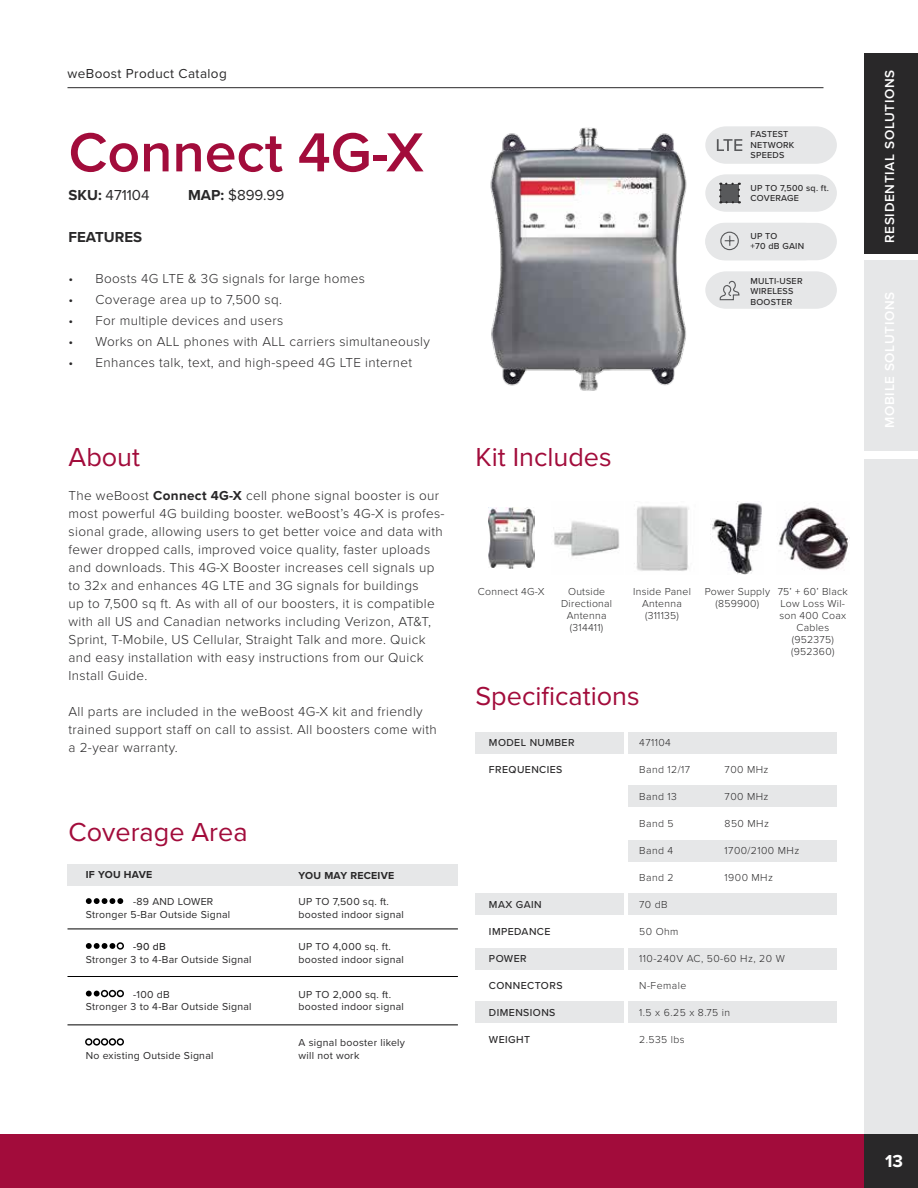
<style>
.page{position:relative;width:918px;height:1188px;background:#fff}
.page>*{position:absolute;margin:0;border:0;box-sizing:border-box;transform-origin:0 0}
.t1{font:600 57px "Proxima Nova";color:#a20c3b}
.t2{font:27px "Proxima Nova";color:#a20c3b}
.t3{font:700 18px "Proxima Nova";color:#fff}
.t4{font:15px "Proxima Nova";color:#292829}
.t5{font:700 15px "Proxima Nova";color:#292829}
.t6{font:300 13.5px/18px "Proxima Nova";letter-spacing:.025em;color:#292829}
.t7{font:600 13.5px "Proxima Nova";letter-spacing:.05em;color:#fff}
.t8{font:13.5px "Proxima Nova";letter-spacing:.03em;color:#292829}
.t9{font:300 10.5px/12px "Proxima Nova";letter-spacing:.025em;color:#292829;text-align:center}
.t10{font:10.5px "Proxima Nova";letter-spacing:.025em;color:#292829}
.t11{font:500 10.5px "Proxima Nova";letter-spacing:.04em;color:#292829}
.t12{font:700 10.5px "Proxima Nova";letter-spacing:.025em;color:#292829}
.t13{font:500 9px/10.5px "Proxima Nova";letter-spacing:.025em;color:#292829}
.s1{font-weight:700}
</style>
<div class="page">
<div style="left:0;top:1134px;width:864px;height:54px;background:#a20c3b"></div>
<div style="left:864px;top:1134px;width:54px;height:54px;background:#292829"></div>
<hr style="left:68px;top:87px;width:756px;height:1px;background:#292829">
<div style="left:864px;top:459px;width:54px;height:675px;background:#e6e7e8"></div>
<div style="left:864px;top:260px;width:54px;height:191px;background:#e6e7e8"></div>
<div style="left:864px;top:54px;width:54px;height:200px;background:#292829"></div>
<div style="left:475px;top:732px;width:149px;height:22px;background:#e6e7e8"></div>
<div style="left:475px;top:893px;width:149px;height:22px;background:#e6e7e8"></div>
<div style="left:475px;top:948px;width:149px;height:22px;background:#e6e7e8"></div>
<div style="left:475px;top:1001px;width:149px;height:22px;background:#e6e7e8"></div>
<div style="left:628px;top:732px;width:209px;height:22px;background:#e6e7e8"></div>
<div style="left:628px;top:893px;width:209px;height:22px;background:#e6e7e8"></div>
<div style="left:628px;top:948px;width:209px;height:22px;background:#e6e7e8"></div>
<div style="left:628px;top:1001px;width:209px;height:22px;background:#e6e7e8"></div>
<div style="left:628px;top:785px;width:209px;height:22px;background:#e6e7e8"></div>
<div style="left:628px;top:840px;width:209px;height:22px;background:#e6e7e8"></div>
<div style="left:68px;top:864px;width:390px;height:22px;background:#e6e7e8"></div>
<div style="left:85px;top:1038px;width:7px;height:8px;border:2px solid #000;border-radius:50%"></div>
<svg style="left:86px;top:991px;width:14px;height:5px"></svg>
<div style="left:93px;top:1038px;width:7px;height:8px;border:2px solid #000;border-radius:50%"></div>
<div style="left:101px;top:990px;width:7px;height:7px;border:2px solid #000;border-radius:50%"></div>
<div style="left:101px;top:1038px;width:7px;height:8px;border:2px solid #000;border-radius:50%"></div>
<svg style="left:86px;top:943px;width:29px;height:6px"></svg>
<div style="left:109px;top:990px;width:7px;height:7px;border:2px solid #000;border-radius:50%"></div>
<div style="left:109px;top:1038px;width:7px;height:8px;border:2px solid #000;border-radius:50%"></div>
<svg style="left:86px;top:898px;width:37px;height:6px"></svg>
<div style="left:117px;top:942px;width:7px;height:8px;border:2px solid #000;border-radius:50%"></div>
<div style="left:117px;top:990px;width:7px;height:7px;border:2px solid #000;border-radius:50%"></div>
<div style="left:117px;top:1038px;width:7px;height:8px;border:2px solid #000;border-radius:50%"></div>
<hr style="left:68px;top:929px;width:390px;height:1px;background:#000">
<hr style="left:68px;top:976px;width:390px;height:1px;background:#000">
<hr style="left:68px;top:1024px;width:390px;height:1px;background:#000">
<svg style="left:705px;top:271px;width:132px;height:38px;background:#e5e6e7"></svg>
<svg style="left:705px;top:223px;width:132px;height:37px;background:#e5e6e7"></svg>
<svg style="left:705px;top:126px;width:132px;height:38px;background:#e4e5e6"></svg>
<img style="left:490px;top:127px;width:197px;height:264px">
<img style="left:489px;top:508px;width:45px;height:61px">
<svg style="left:705px;top:174px;width:132px;height:38px;background:#dcddde"></svg>
<img style="left:553px;top:521px;width:67px;height:36px">
<img style="left:712px;top:502px;width:50px;height:72px">
<img style="left:779px;top:506px;width:71px;height:64px">
<img style="left:634px;top:506px;width:55px;height:65px">
<p class="t8" style="left:68px;top:66px;width:161px">weBoost Product Catalog</p>
<h1 class="t1" style="left:69px;top:118px;width:357px">Connect 4G-X</h1>
<p class="t4" style="left:69px;top:186px;width:82px"><span class="s1">SKU:</span> 471104</p>
<p class="t4" style="left:188px;top:186px;width:98px"><span class="s1">MAP:</span> $899.99</p>
<p class="t5" style="left:69px;top:228px;width:75px">FEATURES</p>
<p class="t6" style="left:69px;top:270px;width:298px">• Boosts 4G LTE &amp; 3G signals for large homes</p>
<p class="t6" style="left:69px;top:291px;width:215px">• Coverage area up to 7,500 sq.</p>
<p class="t6" style="left:69px;top:312px;width:216px">• For multiple devices and users</p>
<p class="t6" style="left:69px;top:333px;width:363px">• Works on ALL phones with ALL carriers simultaneously</p>
<p class="t6" style="left:69px;top:354px;width:345px">• Enhances talk, text, and high-speed 4G LTE internet</p>
<h2 class="t2" style="left:69px;top:441px;width:73px">About</h2>
<p class="t6" style="left:69px;top:487px;width:378px">The weBoost <span class="s1">Connect 4G-X</span> cell phone signal booster is our most powerful 4G building booster. weBoost’s 4G-X is profes&shy;sional grade, allowing users to get better voice and data with fewer dropped calls, improved voice quality, faster uploads and downloads. This 4G-X Booster increases cell signals up to 32x and enhances 4G LTE and 3G signals for buildings<br>up to 7,500 sq ft. As with all of our boosters, it is compatible with all US and Canadian networks including Verizon, AT&amp;T, Sprint, T-Mobile, US Cellular, Straight Talk and more. Quick and easy installation with easy instructions from our Quick Install Guide.</p>
<p class="t6" style="left:69px;top:703px;width:370px">All parts are included in the weBoost 4G-X kit and friendly trained support staff on call to assist. All boosters come with a 2-year warranty.</p>
<h2 class="t2" style="left:69px;top:815px;width:181px">Coverage Area</h2>
<p class="t12" style="left:86px;top:869px;width:68px">IF YOU HAVE</p>
<p class="t10" style="left:86px;top:908px;width:146px">Stronger 5-Bar Outside Signal</p>
<p class="t10" style="left:86px;top:953px;width:167px">Stronger 3 to 4-Bar Outside Signal</p>
<p class="t10" style="left:86px;top:1001px;width:167px">Stronger 3 to 4-Bar Outside Signal</p>
<p class="t10" style="left:86px;top:1049px;width:129px">No existing Outside Signal</p>
<p class="t10" style="left:133px;top:895px;width:82px">-89 AND LOWER</p>
<p class="t11" style="left:133px;top:940px;width:34px">-90 dB</p>
<p class="t10" style="left:133px;top:988px;width:38px">-100 dB</p>
<p class="t12" style="left:299px;top:869px;width:97px">YOU MAY RECEIVE</p>
<p class="t10" style="left:299px;top:895px;width:92px">UP TO 7,500 sq. ft.</p>
<p class="t10" style="left:299px;top:940px;width:94px">UP TO 4,000 sq. ft.</p>
<p class="t10" style="left:299px;top:988px;width:94px">UP TO 2,000 sq. ft.</p>
<p class="t10" style="left:299px;top:1036px;width:108px">A signal booster likely</p>
<p class="t10" style="left:299px;top:908px;width:107px">boosted indoor signal</p>
<p class="t10" style="left:299px;top:953px;width:107px">boosted indoor signal</p>
<p class="t10" style="left:299px;top:1001px;width:107px">boosted indoor signal</p>
<p class="t10" style="left:299px;top:1049px;width:62px">will not work</p>
<p class="t13" style="left:751px;top:129px;width:45px">FASTEST<br>NETWORK<br>SPEEDS</p>
<p class="t13" style="left:751px;top:182px;width:80px">UP TO 7,500 sq. ft.<br>COVERAGE</p>
<p class="t13" style="left:751px;top:231px;width:55px">UP TO<br>+70 dB GAIN</p>
<h2 class="t2" style="left:475px;top:441px;width:138px">Kit Includes</h2>
<p class="t13" style="left:751px;top:276px;width:54px">MULTI-USER<br>WIRELESS<br>BOOSTER</p>
<p class="t9" style="left:478px;top:585px;width:68px">Connect 4G-X</p>
<p class="t9" style="left:561px;top:585px;width:53px">Outside<br>Directional<br>Antenna (314411)</p>
<p class="t9" style="left:633px;top:585px;width:59px">Inside Panel<br>Antenna (311135)</p>
<p class="t9" style="left:705px;top:585px;width:67px">Power Supply (859900)</p>
<p class="t9" style="left:778px;top:585px;width:72px">75’ + 60’ Black<br>Low Loss Wil&shy;son 400 Coax<br>Cables (952375) (952360)</p>
<h2 class="t2" style="left:475px;top:680px;width:166px">Specifications</h2>
<p class="t11" style="left:489px;top:737px;width:87px">MODEL NUMBER</p>
<p class="t11" style="left:489px;top:764px;width:75px">FREQUENCIES</p>
<p class="t11" style="left:489px;top:899px;width:54px">MAX GAIN</p>
<p class="t11" style="left:489px;top:926px;width:63px">IMPEDANCE</p>
<p class="t11" style="left:489px;top:953px;width:39px">POWER</p>
<p class="t11" style="left:489px;top:980px;width:75px">CONNECTORS</p>
<p class="t11" style="left:489px;top:1007px;width:68px">DIMENSIONS</p>
<p class="t11" style="left:489px;top:1034px;width:43px">WEIGHT</p>
<p class="t9" style="left:639px;top:737px;width:33px">471104</p>
<p class="t9" style="left:639px;top:764px;width:52px">Band 12/17</p>
<p class="t9" style="left:725px;top:764px;width:45px">700 MHz</p>
<p class="t9" style="left:639px;top:791px;width:39px">Band 13</p>
<p class="t9" style="left:725px;top:791px;width:45px">700 MHz</p>
<p class="t9" style="left:639px;top:818px;width:36px">Band 5</p>
<p class="t9" style="left:725px;top:818px;width:46px">850 MHz</p>
<p class="t9" style="left:639px;top:845px;width:36px">Band 4</p>
<p class="t9" style="left:725px;top:845px;width:76px">1700/2100 MHz</p>
<p class="t9" style="left:639px;top:872px;width:36px">Band 2</p>
<p class="t9" style="left:725px;top:872px;width:50px">1900 MHz</p>
<p class="t9" style="left:639px;top:899px;width:30px">70 dB</p>
<p class="t9" style="left:639px;top:926px;width:41px">50 Ohm</p>
<p class="t9" style="left:639px;top:953px;width:147px">110-240V AC, 50-60 Hz, 20 W</p>
<p class="t9" style="left:639px;top:980px;width:49px">N-Female</p>
<p class="t9" style="left:639px;top:1007px;width:92px">1.5 x 6.25 x 8.75 in</p>
<p class="t9" style="left:639px;top:1034px;width:47px">2.535 lbs</p>
<p class="t7" style="left:881px;top:243px;width:175px;rotate:-90deg">RESIDENTIAL SOLUTIONS</p>
<p class="t7" style="left:881px;top:428px;width:138px;rotate:-90deg">MOBILE SOLUTIONS</p>
<h3 class="t3" style="left:885px;top:1150px;width:19px">13</h3>
</div>
